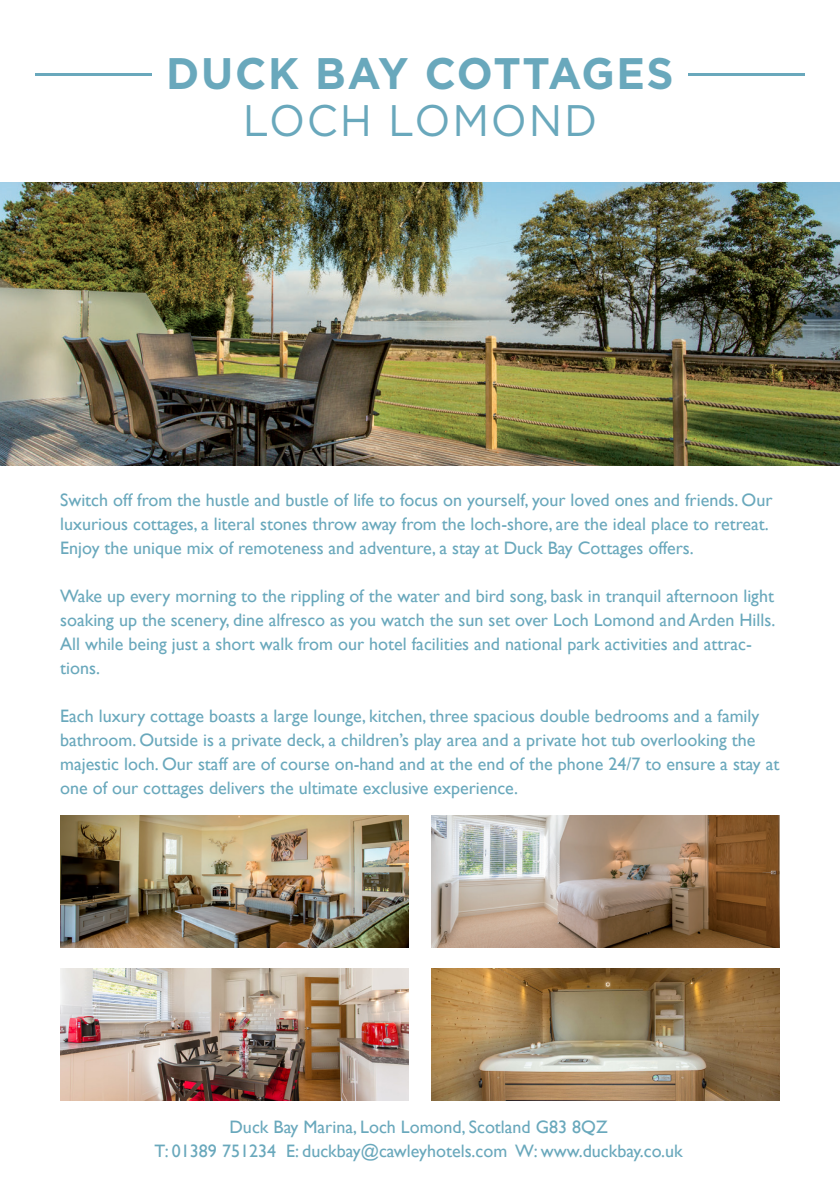
<style>
.page{position:relative;width:840px;height:1191px;background:#fff}
.page>*{position:absolute;margin:0;border:0;box-sizing:border-box;transform-origin:0 0}
.t1{font:700 44px "Gotham";letter-spacing:.04em;color:#69a8bc;scale:.96 1}
.t2{font:44px "Gotham";letter-spacing:.04em;color:#69a8bc;scale:.96 1}
.t3{font:18px/24px "Gill Sans";color:#69a8bc}
</style>
<div class="page">
<img style="left:0;top:183px;width:839px;height:282px">
<img style="left:60px;top:815px;width:348px;height:132px">
<img style="left:431px;top:815px;width:348px;height:132px">
<img style="left:60px;top:968px;width:348px;height:132px">
<img style="left:431px;top:968px;width:348px;height:132px">
<hr style="left:35px;top:73px;width:210px;height:2px;background:#69a8bc">
<hr style="left:594px;top:73px;width:210px;height:2px;background:#69a8bc">
<div style="left:152px;top:55px;width:535px;height:34px;background:#fff"></div>
<p class="t1" style="left:166px;top:44px;width:529px">DUCK BAY COTTAGES</p>
<p class="t2" style="left:243px;top:92px;width:370px">LOCH LOMOND</p>
<p class="t3" style="left:60px;top:487px;width:713px">Switch off from the hustle and bustle of life to focus on yourself, your loved ones and friends. Our luxurious cottages, a literal stones throw away from the loch-shore, are the ideal place to retreat.<br>Enjoy the unique mix of remoteness and adventure, a stay at Duck Bay Cottages offers.</p>
<p class="t3" style="left:60px;top:583px;width:716px">Wake up every morning to the rippling of the water and bird song, bask in tranquil afternoon light soaking up the scenery, dine alfresco as you watch the sun set over Loch Lomond and Arden Hills.<br>All while being just a short walk from our hotel facilities and national park activities and attrac&shy;tions.</p>
<p class="t3" style="left:60px;top:703px;width:720px">Each luxury cottage boasts a large lounge, kitchen, three spacious double bedrooms and a family bathroom. Outside is a private deck, a children’s play area and a private hot tub overlooking the majestic loch. Our staff are of course on-hand and at the end of the phone 24/7 to ensure a stay at one of our cottages delivers the ultimate exclusive experience.</p>
<p class="t3" style="left:229px;top:1114px;width:379px">Duck Bay Marina, Loch Lomond, Scotland G83 8QZ</p>
<p class="t3" style="left:154px;top:1138px;width:529px">T: 01389 751234 E: duckbay@cawleyhotels.com W: www.duckbay.co.uk</p>
</div>
